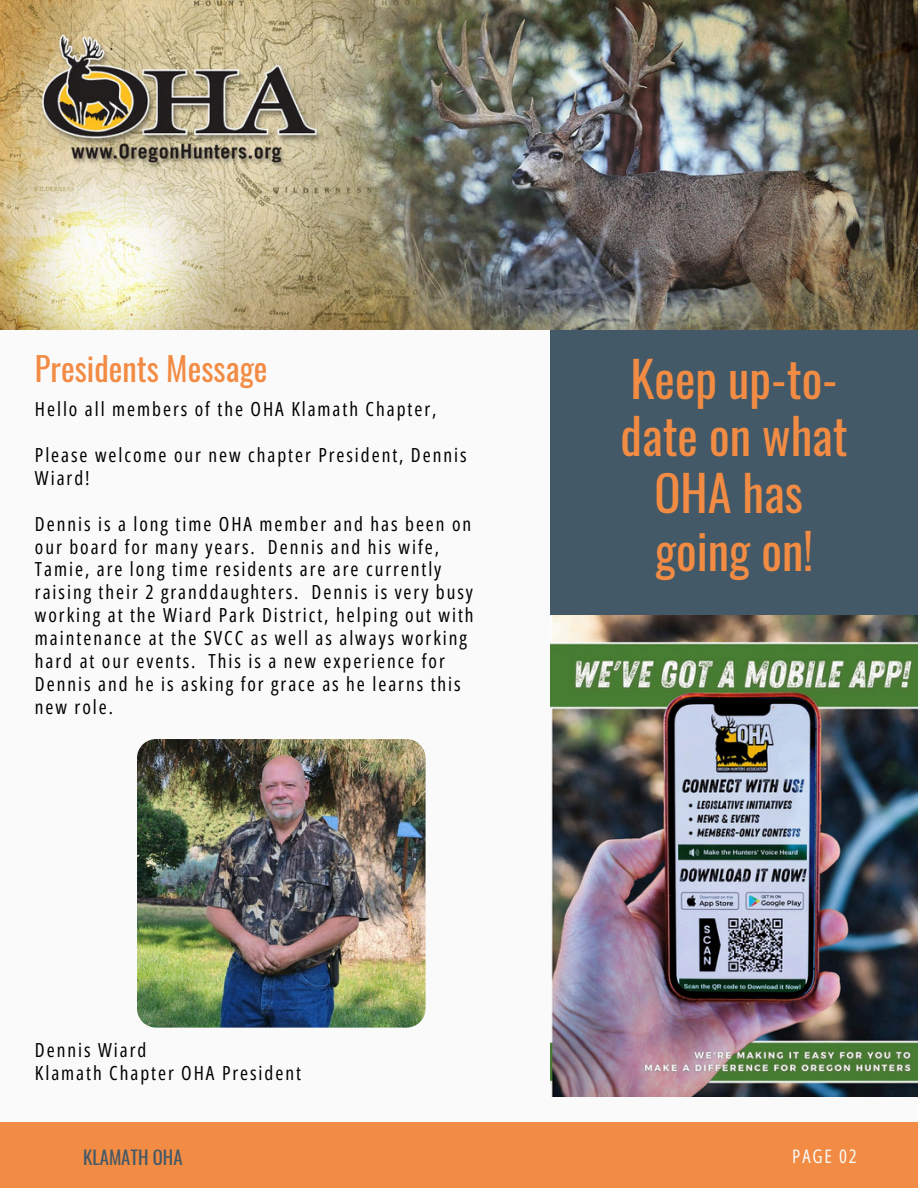
<style>
.page{position:relative;width:918px;height:1188px;background:#fafafa}
.page>*{position:absolute;margin:0;border:0;box-sizing:border-box;transform-origin:0 0}
.t1{font:48.45px/57.2px "Oswald";color:#f28b43;text-align:center}
.t2{font:32.55px "Oswald";color:#f28b43}
.t3{font:19.35px/22.8px "Open Sans Condensed";letter-spacing:.1em;color:#000}
.t4{font:18.6px "Oswald";color:#435967}
.t5{font:18.6px "Open Sans Condensed";letter-spacing:.1em;color:#fafafa}
</style>
<div class="page">
<div style="left:551px;top:37px;width:367px;height:585px;background:#435967"></div>
<div style="left:0;top:1122px;width:918px;height:66px;background:#f28b43"></div>
<img style="left:551px;top:615px;width:367px;height:482px">
<img style="left:0;top:0;width:918px;height:330px">
<img style="left:137px;top:739px;width:289px;height:289px">
<h3 class="t2" style="left:35px;top:343px;width:234px">Presidents Message</h3>
<h3 class="t1" style="left:621px;top:349px;width:229px">Keep up-to&shy;date on what<br>OHA has going on!</h3>
<h2 class="t3" style="left:35px;top:397px;width:403px">Hello all members of the OHA Klamath Chapter,</h2>
<h1 class="t3" style="left:35px;top:443px;width:433px">Please welcome our new chapter President, Dennis<br>Wiard!</h1>
<p class="t3" style="left:35px;top:512px;width:440px">Dennis is a long time OHA member and has been on our board for many years. Dennis and his wife, Tamie, are long time residents are are currently raising their 2 granddaughters. Dennis is very busy working at the Wiard Park District, helping out with maintenance at the SVCC as well as always working hard at our events. This is a new experience for Dennis and he is asking for grace as he learns this new role.</p>
<p class="t3" style="left:35px;top:1038px;width:113px">Dennis Wiard</p>
<p class="t3" style="left:35px;top:1061px;width:267px">Klamath Chapter OHA President</p>
<p class="t4" style="left:83px;top:1143px;width:101px">KLAMATH OHA</p>
<p class="t5" style="left:792px;top:1143px;width:66px">PAGE 02</p>
</div>
